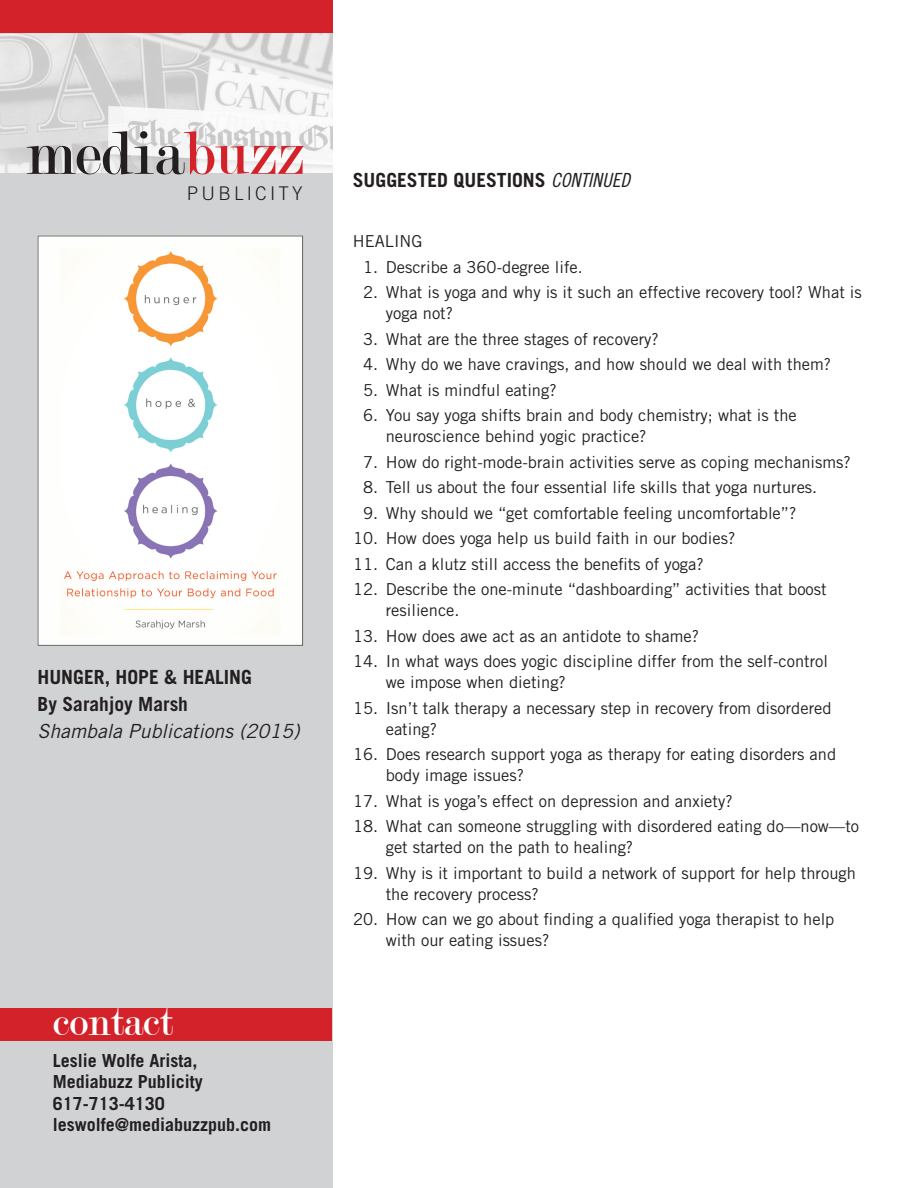
<style>
.page{position:relative;width:918px;height:1188px;background:#fff}
.page>*{position:absolute;margin:0;border:0;box-sizing:border-box;transform-origin:0 0}
.t1{font:65.25px "Modern";color:#231f20}
.t2{font:42px "Modern";color:#fff}
.t3{font:700 19.5px/27px "Trade Gothic LT Std";color:#231f20}
.t4{font:300 18.9px "Trade Gothic LT Std";letter-spacing:.17em;color:#231f20}
.t5{font:700 18px/21.6px "Trade Gothic LT Std";color:#231f20}
.t6{font:16.5px/21px "Trade Gothic LT Std";color:#231f20}
.s1{color:#d32229}
.s2{font-weight:400;font-style:italic}
.s3{font-family:"Trade Gothic LT Std Cn 18 Obl";font-weight:400}
</style>
<div class="page">
<div style="left:0;top:167px;width:333px;height:1021px;background:#d1d2d4"></div>
<div style="left:0;top:1008px;width:332px;height:32px;background:#d32229"></div>
<img style="left:40px;top:238px;width:261px;height:406px">
<div style="left:38px;top:236px;width:265px;height:410px;border:1px solid #636366"></div>
<img style="left:0;top:32px;width:333px;height:141px">
<div style="left:0;top:0;width:333px;height:32px;background:#d32229"></div>
<p class="t1" style="left:26px;top:121px;width:280px">media<span class="s1">buzz</span></p>
<p class="t4" style="left:187px;top:182px;width:117px">PUBLICITY</p>
<p class="t3" style="left:38px;top:663px;width:264px">HUNGER, HOPE &amp; HEALING<br>By Sarahjoy Marsh<br><span class="s2">Shambala Publications (2015)</span></p>
<p class="t2" style="left:53px;top:1000px;width:122px">contact</p>
<p class="t5" style="left:53px;top:1049px;width:220px">Leslie Wolfe Arista,<br>Mediabuzz Publicity<br>617-713-4130 leswolfe@mediabuzzpub.com</p>
<p class="t3" style="left:353px;top:166px;width:279px">SUGGESTED QUESTIONS <span class="s3">CONTINUED</span></p>
<p class="t6" style="left:353px;top:231px;width:71px">HEALING</p>
<p class="t6" style="left:363px;top:256px;width:221px">1. Describe a 360-degree life.</p>
<p class="t6" style="left:386px;top:282px;width:478px;text-indent:-23px">2. What is yoga and why is it such an effective recovery tool? What is yoga not?</p>
<p class="t6" style="left:363px;top:328px;width:297px">3. What are the three stages of recovery?</p>
<p class="t6" style="left:363px;top:354px;width:470px">4. Why do we have cravings, and how should we deal with them?</p>
<p class="t6" style="left:363px;top:379px;width:195px">5. What is mindful eating?</p>
<p class="t6" style="left:386px;top:405px;width:413px;text-indent:-23px">6. You say yoga shifts brain and body chemistry; what is the neuroscience behind yogic practice?</p>
<p class="t6" style="left:363px;top:451px;width:489px">7. How do right-mode-brain activities serve as coping mechanisms?</p>
<p class="t6" style="left:363px;top:477px;width:456px">8. Tell us about the four essential life skills that yoga nurtures.</p>
<p class="t6" style="left:363px;top:502px;width:435px">9. Why should we “get comfortable feeling uncomfortable”?</p>
<p class="t6" style="left:353px;top:528px;width:384px">10. How does yoga help us build faith in our bodies?</p>
<p class="t6" style="left:353px;top:553px;width:352px">11. Can a klutz still access the benefits of yoga?</p>
<p class="t6" style="left:386px;top:579px;width:442px;text-indent:-33px">12. Describe the one-minute “dashboarding” activities that boost resilience.</p>
<p class="t6" style="left:353px;top:625px;width:348px">13. How does awe act as an antidote to shame?</p>
<p class="t6" style="left:386px;top:651px;width:444px;text-indent:-33px">14. In what ways does yogic discipline differ from the self-control we impose when dieting?</p>
<p class="t6" style="left:386px;top:697px;width:447px;text-indent:-33px">15. Isn’t talk therapy a necessary step in recovery from disordered eating?</p>
<p class="t6" style="left:386px;top:744px;width:452px;text-indent:-33px">16. Does research support yoga as therapy for eating disorders and body image issues?</p>
<p class="t6" style="left:353px;top:790px;width:381px">17. What is yoga’s effect on depression and anxiety?</p>
<p class="t6" style="left:386px;top:816px;width:475px;text-indent:-33px">18. What can someone struggling with disordered eating do—now—to get started on the path to healing?</p>
<p class="t6" style="left:386px;top:862px;width:472px;text-indent:-33px">19. Why is it important to build a network of support for help through the recovery process?</p>
<p class="t6" style="left:386px;top:909px;width:450px;text-indent:-33px">20. How can we go about finding a qualified yoga therapist to help with our eating issues?</p>
</div>
